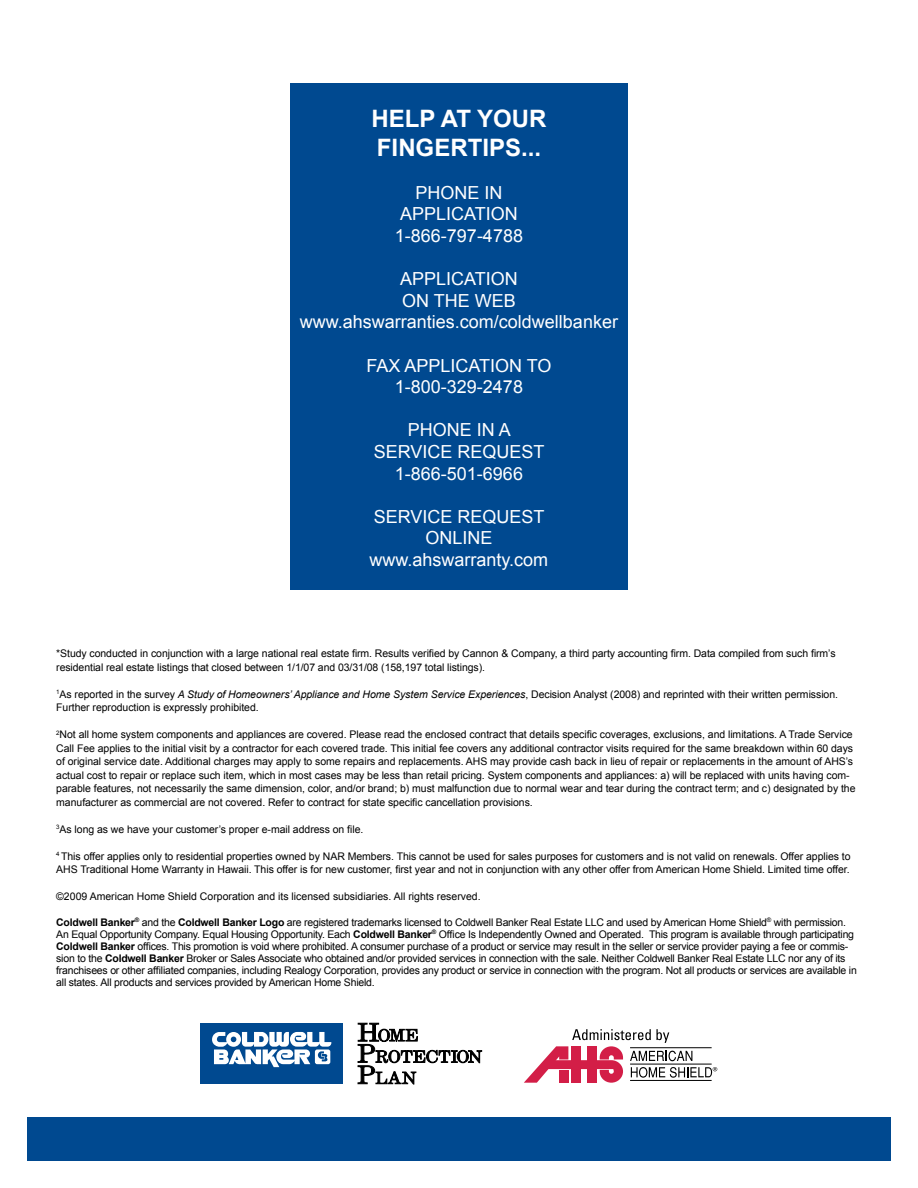
<style>
.page{position:relative;width:918px;height:1188px;background:#fff}
.page>*{position:absolute;margin:0;border:0;box-sizing:border-box;transform-origin:0 0}
.t1{font:700 24px/28.8px "Arial";color:#fff}
.t2{font:18px/21.6px "Arial";color:#fff;text-align:center}
.t3{font:10.5px/13.5px "Arial";letter-spacing:-.005em;color:#000}
.s1{font-style:italic}
.s2{font-weight:700}
</style>
<div class="page">
<div style="left:290px;top:83px;width:338px;height:506px;background:#004990"></div>
<div style="left:27px;top:1117px;width:864px;height:44px;background:#004990"></div>
<div style="left:200px;top:1023px;width:143px;height:61px;background:#004990"></div>
<svg style="left:212px;top:1032px;width:119px;height:35px"></svg>
<svg style="left:358px;top:1023px;width:124px;height:61px"></svg>
<svg style="left:524px;top:1029px;width:193px;height:54px"></svg>
<h1 class="t1" style="left:371px;top:104px;width:177px">help at Your fingertips</h1>
<h1 class="t1" style="left:521px;top:133px;width:22px">...</h1>
<h2 class="t2" style="left:395px;top:182px;width:130px">Phone in application<br>1-866-797-4788</h2>
<h2 class="t2" style="left:400px;top:268px;width:13px">App</h2>
<h2 class="t2" style="left:402px;top:268px;width:117px;text-align:left;text-indent:34px">lication on thewe</h2>
<h2 class="t2" style="left:300px;top:290px;width:320px;text-align:left;text-indent:204px">b www.ahswarranties.com/coldwellbanker</h2>
<h2 class="t2" style="left:366px;top:354px;width:187px">Fax application to<br>1-800-329-2478</h2>
<h2 class="t2" style="left:374px;top:419px;width:172px">Phone in A service request<br>1-866-501-6966</h2>
<h2 class="t2" style="left:370px;top:506px;width:180px">Service request online www.ahswarranty.com</h2>
<p class="t3" style="left:56px;top:647px;width:781px">*Study conducted in conjunction with a large national real estate firm. Results verified by Cannon &amp; Company, a third party accounting firm. Data compiled from such firm’s residential real estate listings that closed between 1/1/07 and 03/31/08 (158,197 total listings).</p>
<p class="t3" style="left:56px;top:687px;width:783px"><sup>1</sup>As reported in the survey <span class="s1">A Study of Homeowners’ Appliance and Home System Service Experiences</span>, Decision Analyst (2008) and reprinted with their written permission.<br>Further reproduction is expressly prohibited.</p>
<p class="t3" style="left:56px;top:728px;width:801px"><sup>2</sup>Not all home system components and appliances are covered. Please read the enclosed contract that details specific coverages, exclusions, and limitations. A Trade Service Call Fee applies to the initial visit by a contractor for each covered trade. This initial fee covers any additional contractor visits required for the same breakdown within 60 days of original service date. Additional charges may apply to some repairs and replacements. AHS may provide cash back in lieu of repair or replacements in the amount of AHS’s actual cost to repair or replace such item, which in most cases may be less than retail pricing. System components and appliances: a) will be replaced with units having com&shy;parable features, not necessarily the same dimension, color, and/or brand; b) must malfunction due to normal wear and tear during the contract term; and c) designated by the manufacturer as commercial are not covered. Refer to contract for state specific cancellation provisions.</p>
<p class="t3" style="left:56px;top:822px;width:309px"><sup>3</sup>As long as we have your customer’s proper e-mail address on file.</p>
<p class="t3" style="left:56px;top:849px;width:275px"><sup>4</sup> This offer applies only to residential properties owned by NAR</p>
<p class="t3" style="left:56px;top:849px;width:796px;text-align:right">Members. This cannot be used for sales purposes for customers and is not valid on renewals. Offer applies to<br>AHS Traditional Home Warranty in Hawaii. This offer is for new customer, first year and not in conjunction with any other offer from American Home Shield. Limited time offer.</p>
<p class="t3" style="left:56px;top:890px;width:426px">©2009 American Home Shield Corporation and its licensed subsidiaries. All rights reserved.</p>
<p class="t3" style="left:56px;top:915px;width:536px"><span class="s2">Coldwell Banker</span><sup>®</sup> and the <span class="s2">Coldwell Banker Logo</span> are registered trademarks licensed to Coldwell Banker Real Estate LLC</p>
<p class="t3" style="left:56px;top:916px;width:799px;line-height:12px;text-indent:550px">and used by American Home Shield<sup>®</sup> with permission.<br>An Equal Opportunity Company. Equal Housing Opportunity. Each <span class="s2">Coldwell Banker</span><sup>®</sup> Office Is Independently Owned and Operated. This program is available through participating <span class="s2">Coldwell Banker</span> offices. This promotion is void where prohibited. A consumer purchase of a product or service may result in the seller or service provider paying a fee or commis&shy;sion to the <span class="s2">Coldwell Banker</span> Broker or Sales Associate who obtained and/or provided services in connection with the sale. Neither Coldwell Banker Real Estate LLC</p>
<p class="t3" style="left:56px;top:952px;width:802px;line-height:12px;text-indent:732px">nor any of its franchisees or other affiliated companies, including Realogy Corporation, provides any product or service in connection with the program. Not all products or services are available in all states. All products and services provided by American Home Shield.</p>
</div>
